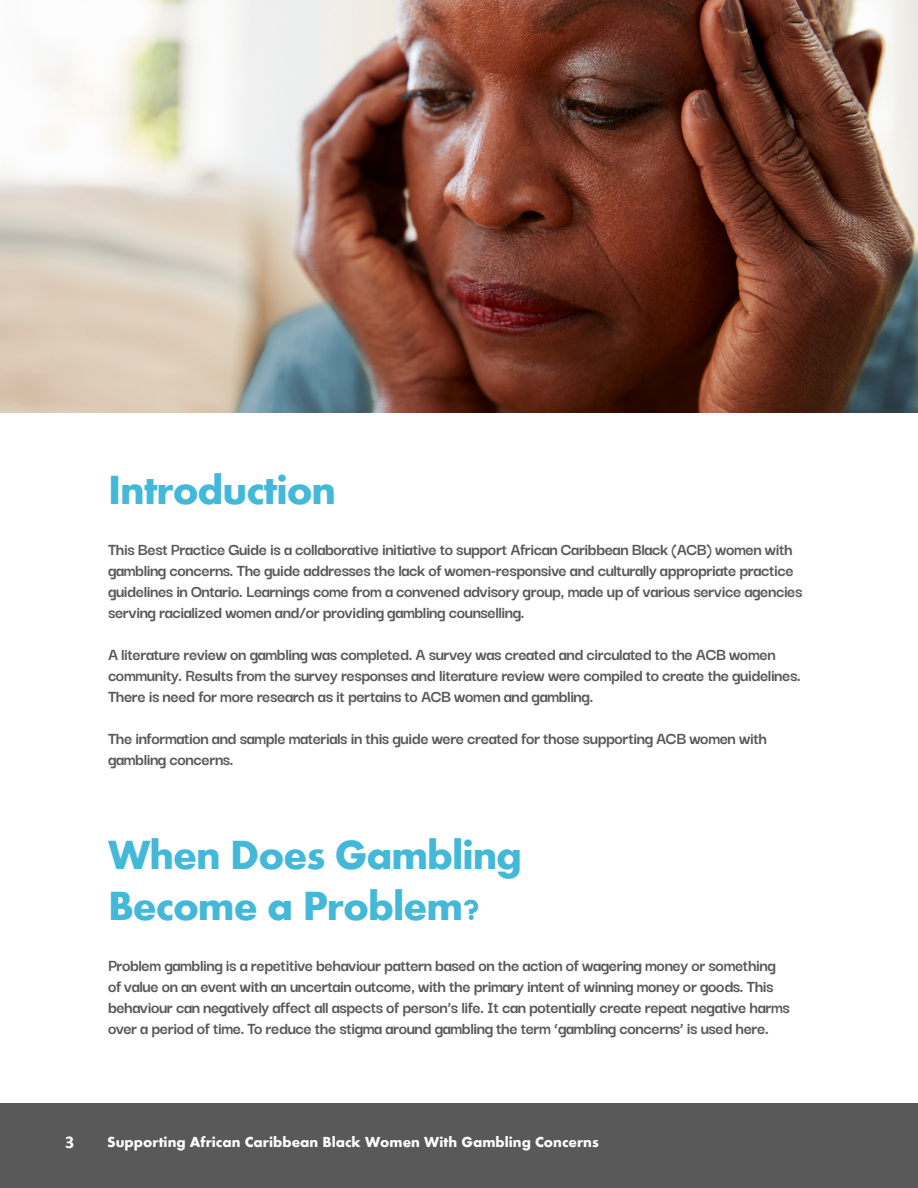
<style>
.page{position:relative;width:918px;height:1188px;background:#fff}
.page>*{position:absolute;margin:0;border:0;box-sizing:border-box;transform-origin:0 0}
.TEXT_default_sasa{font:700 42px/50.4px "Aharoni";letter-spacing:-.025em;color:#43b8d9}
.TEXT_default_sasa-2{font:700 18px/21px "Darker Grotesque";letter-spacing:-.025em;color:#595959}
.t1{font:700 18px "Calibri";color:#fff}
.t2{font:700 15px "Aharoni";color:#fff}
</style>
<div class="page">
<div style="left:0;top:1103px;width:918px;height:85px;background:#595959"></div>
<img style="left:0;top:0;width:918px;height:413px">
<p class="TEXT_default_sasa" style="left:108px;top:468px;width:230px">Introduction</p>
<p class="TEXT_default_sasa-2" style="left:108px;top:537px;width:696px">This Best Practice Guide is a collaborative initiative to support African Caribbean Black (ACB) women with gambling concerns. The guide addresses the lack of women-responsive and culturally appropriate practice guidelines in Ontario. Learnings come from a convened advisory group, made up of various service agencies serving racialized women and/or providing gambling counselling.</p>
<p class="TEXT_default_sasa-2" style="left:108px;top:642px;width:694px">A literature review on gambling was completed. A survey was created and circulated to the ACB women community. Results from the survey responses and literature review were compiled to create the guidelines.<br>There is need for more research as it pertains to ACB women and gambling.</p>
<p class="TEXT_default_sasa-2" style="left:108px;top:726px;width:661px">The information and sample materials in this guide were created for those supporting ACB women with gambling concerns.</p>
<p class="TEXT_default_sasa" style="left:108px;top:834px;width:416px">When Does Gambling<br>Become a Problem?</p>
<p class="TEXT_default_sasa-2" style="left:108px;top:954px;width:683px">Problem gambling is a repetitive behaviour pattern based on the action of wagering money or something of value on an event with an uncertain outcome, with the primary intent of winning money or goods. This behaviour can negatively affect all aspects of person’s life. It can potentially create repeat negative harms over a period of time. To reduce the stigma around gambling the term ‘gambling concerns’ is used here.</p>
<p class="t1" style="left:65px;top:1129px;width:11px">3</p>
<p class="t2" style="left:107px;top:1136px;width:493px">Supporting African Caribbean Black Women With Gambling Concerns</p>
</div>
